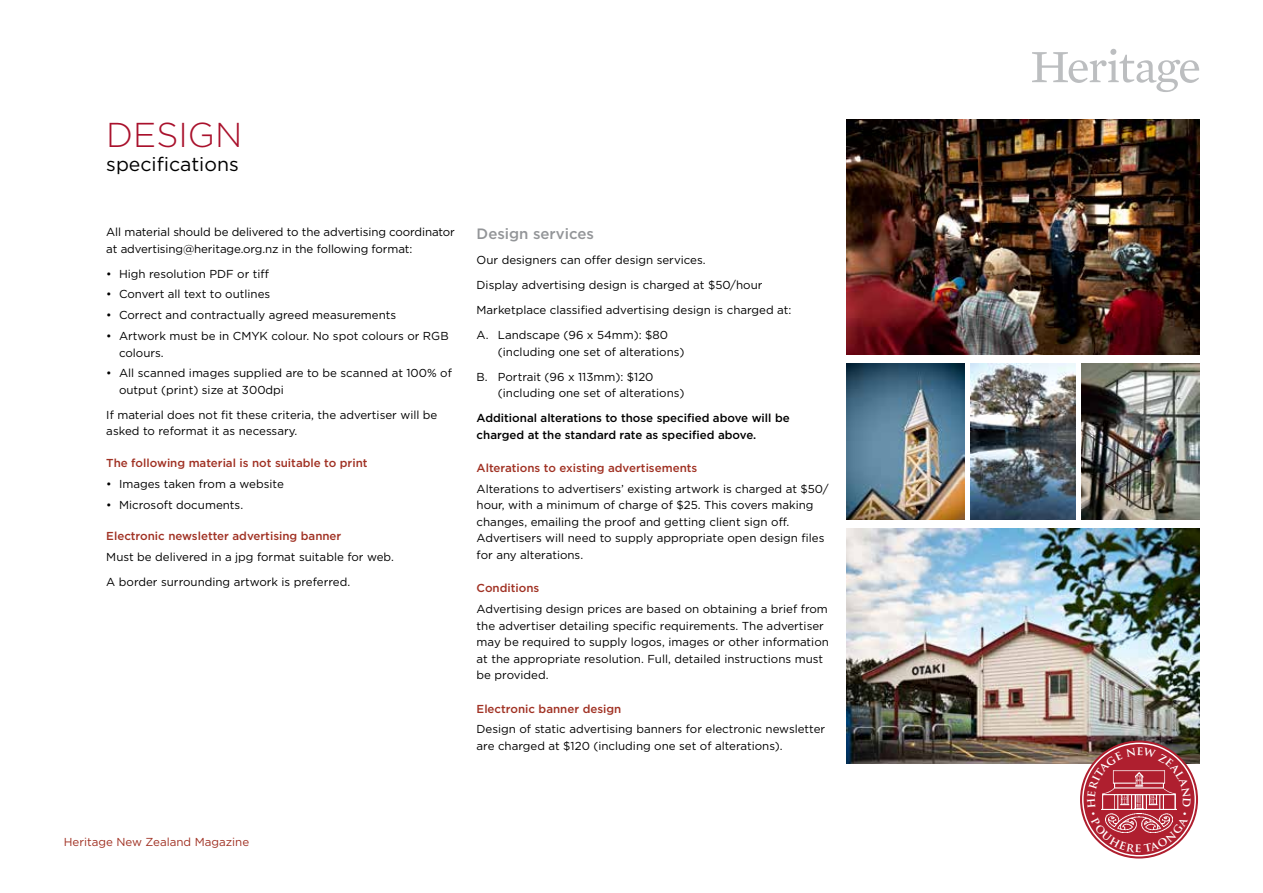
<style>
.page{position:relative;width:1263px;height:893px;background:#fff}
.page>*{position:absolute;margin:0;border:0;box-sizing:border-box;transform-origin:0 0}
.t1{font:300 34.5px "Gotham";color:#a9112c}
.t2{font:19.5px "Gotham";color:#000}
.t3{font:500 15px "Gotham";color:#939598}
.t4{font:11.55px/16.5px "Gotham";color:#000}
.t5{font:500 11.55px "Gotham";color:#a03123}
.t6{font:500 11.55px/16.5px "Gotham";color:#000}
.t7{font:11.55px "Gotham";color:#a03123}
</style>
<div class="page">
<svg style="left:1032px;top:49px;width:167px;height:43px"></svg>
<img style="left:847px;top:120px;width:352px;height:234px">
<img style="left:971px;top:363px;width:104px;height:157px">
<img style="left:1081px;top:363px;width:118px;height:157px">
<img style="left:847px;top:363px;width:117px;height:157px">
<img style="left:847px;top:528px;width:352px;height:236px">
<svg style="left:1080px;top:740px;width:118px;height:118px"></svg>
<svg style="left:1083px;top:743px;width:112px;height:113px"></svg>
<svg style="left:1087px;top:748px;width:104px;height:104px;background:#b94753"></svg>
<h1 class="t1" style="left:106px;top:116px;width:137px">DESIGN</h1>
<h2 class="t2" style="left:106px;top:153px;width:134px">specifications</h2>
<p class="t4" style="left:106px;top:224px;width:350px">All material should be delivered to the advertising coordinator at advertising@heritage.org.nz in the following format:</p>
<p class="t4" style="left:106px;top:265px;width:164px">• High resolution PDF or tiff</p>
<p class="t4" style="left:106px;top:286px;width:165px">• Convert all text to outlines</p>
<p class="t4" style="left:106px;top:307px;width:291px">• Correct and contractually agreed measurements</p>
<p class="t4" style="left:119px;top:327px;width:331px;text-indent:-13px">• Artwork must be in CMYK colour. No spot colours or RGB colours.</p>
<p class="t4" style="left:119px;top:365px;width:334px;text-indent:-13px">• All scanned images supplied are to be scanned at 100% of output (print) size at 300dpi</p>
<p class="t4" style="left:106px;top:406px;width:333px">If material does not fit these criteria, the advertiser will be asked to reformat it as necessary.</p>
<p class="t5" style="left:106px;top:457px;width:263px">The following material is not suitable to print</p>
<p class="t4" style="left:106px;top:475px;width:179px">• Images taken from a website</p>
<p class="t4" style="left:106px;top:496px;width:138px">• Microsoft documents.</p>
<p class="t5" style="left:106px;top:529px;width:237px">Electronic newsletter advertising banner</p>
<p class="t4" style="left:106px;top:544px;width:289px;line-height:25px">Must be delivered in a jpg format suitable for web.<br>A border surrounding artwork is preferred.</p>
<p class="t3" style="left:477px;top:225px;width:119px">Design services</p>
<p class="t4" style="left:477px;top:247px;width:316px;line-height:25px">Our designers can offer design services.<br>Display advertising design is charged at $50/hour Marketplace classified advertising design is charged at:<br>A. Landscape (96 x 54mm): $80</p>
<p class="t4" style="left:477px;top:339px;width:209px;line-height:25px;text-indent:21px">(including one set of alterations)<br>B. Portrait (96 x 113mm): $120</p>
<p class="t4" style="left:498px;top:385px;width:188px">(including one set of alterations)</p>
<p class="t6" style="left:477px;top:409px;width:315px">Additional alterations to those specified above will be charged at the standard rate as specified above.</p>
<p class="t5" style="left:477px;top:461px;width:222px">Alterations to existing advertisements</p>
<p class="t4" style="left:477px;top:480px;width:353px">Alterations to advertisers’ existing artwork is charged at $50/ hour, with a minimum of charge of $25. This covers making changes, emailing the proof and getting client sign off.<br>Advertisers will need to supply appropriate open design files for any alterations.</p>
<p class="t5" style="left:477px;top:582px;width:64px">Conditions</p>
<p class="t4" style="left:477px;top:601px;width:354px">Advertising design prices are based on obtaining a brief from the advertiser detailing specific requirements. The advertiser may be required to supply logos, images or other information at the appropriate resolution. Full, detailed instructions must be provided.</p>
<p class="t5" style="left:477px;top:702px;width:146px">Electronic banner design</p>
<p class="t4" style="left:477px;top:721px;width:350px">Design of static advertising banners for electronic newsletter are charged at $120 (including one set of alterations).</p>
<p class="t7" style="left:64px;top:836px;width:187px">Heritage New Zealand Magazine</p>
</div>
